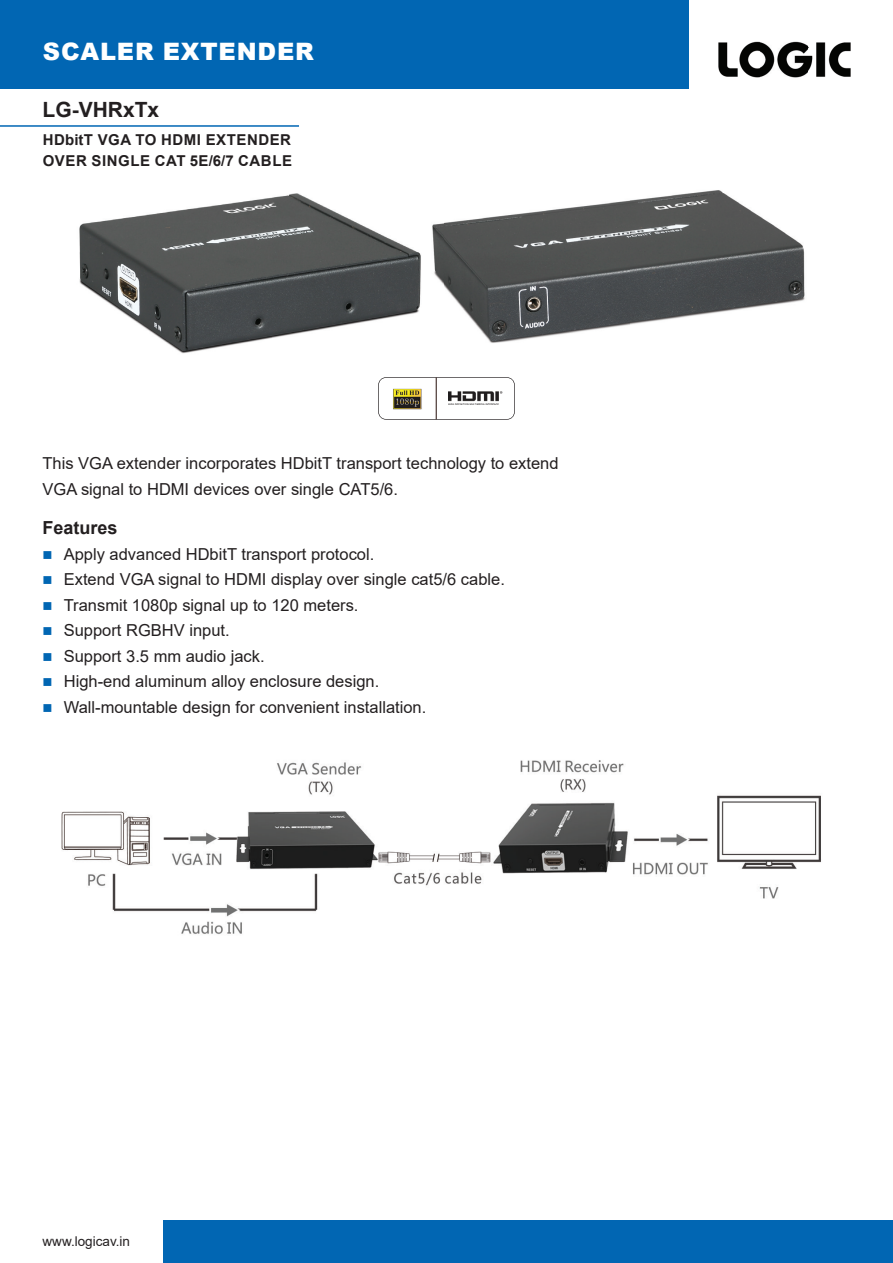
<style>
.page{position:relative;width:893px;height:1263px;background:#fff}
.page>*{position:absolute;margin:0;border:0;box-sizing:border-box;transform-origin:0 0}
.t1{font:900 24px "Arial";letter-spacing:.035em;color:#fff}
.t2{font:700 21px "Arial";color:#231f20}
.t3{font:700 18px "Arial";color:#231f20}
.t4{font:16.5px/25.5px "Arial";color:#231f20}
.t5{font:700 15px/20.4px "Arial";letter-spacing:.035em;color:#231f20}
.t6{font:13.5px "Arial";color:#231f20}
.s1{color:#0166b3}
</style>
<div class="page">
<div style="left:164px;top:1220px;width:729px;height:43px;background:#0166b3"></div>
<div style="left:0;top:0;width:689px;height:88px;background:#0166b3"></div>
<img style="left:718px;top:41px;width:133px;height:37px">
<hr style="left:0;top:125px;width:299px;height:2px;background:#0166b3">
<img style="left:79px;top:193px;width:342px;height:161px">
<img style="left:432px;top:190px;width:373px;height:153px">
<svg style="left:378px;top:377px;width:137px;height:43px"></svg>
<img style="left:61px;top:760px;width:760px;height:174px">
<h1 class="t1" style="left:43px;top:34px;width:272px">SCALER EXTENDER</h1>
<p class="t2" style="left:43px;top:95px;width:118px">LG-VHRxTx</p>
<p class="t5" style="left:43px;top:130px;width:251px">HDbitT VGA TO HDMI EXTENDER<br>OVER SINGLE CAT 5E/6/7 CABLE</p>
<p class="t4" style="left:43px;top:450px;width:518px">This VGA extender incorporates HDbitT transport technology to extend<br>VGA signal to HDMI devices over single CAT5/6.</p>
<p class="t3" style="left:43px;top:515px;width:77px">Features</p>
<p class="t4" style="left:43px;top:541px;width:333px"><span class="s1">■</span> Apply advanced HDbitT transport protocol.</p>
<p class="t4" style="left:43px;top:566px;width:464px"><span class="s1">■</span> Extend VGA signal to HDMI display over single cat5/6 cable.</p>
<p class="t4" style="left:43px;top:592px;width:317px"><span class="s1">■</span> Transmit 1080p signal up to 120 meters.</p>
<p class="t4" style="left:43px;top:617px;width:189px"><span class="s1">■</span> Support RGBHV input.</p>
<p class="t4" style="left:43px;top:643px;width:224px"><span class="s1">■</span> Support 3.5 mm audio jack.</p>
<p class="t4" style="left:43px;top:668px;width:338px"><span class="s1">■</span> High-end aluminum alloy enclosure design.</p>
<p class="t4" style="left:43px;top:694px;width:385px"><span class="s1">■</span> Wall-mountable design for convenient installation.</p>
<p class="t6" style="left:43px;top:1232px;width:89px">www.logicav.in</p>
</div>
